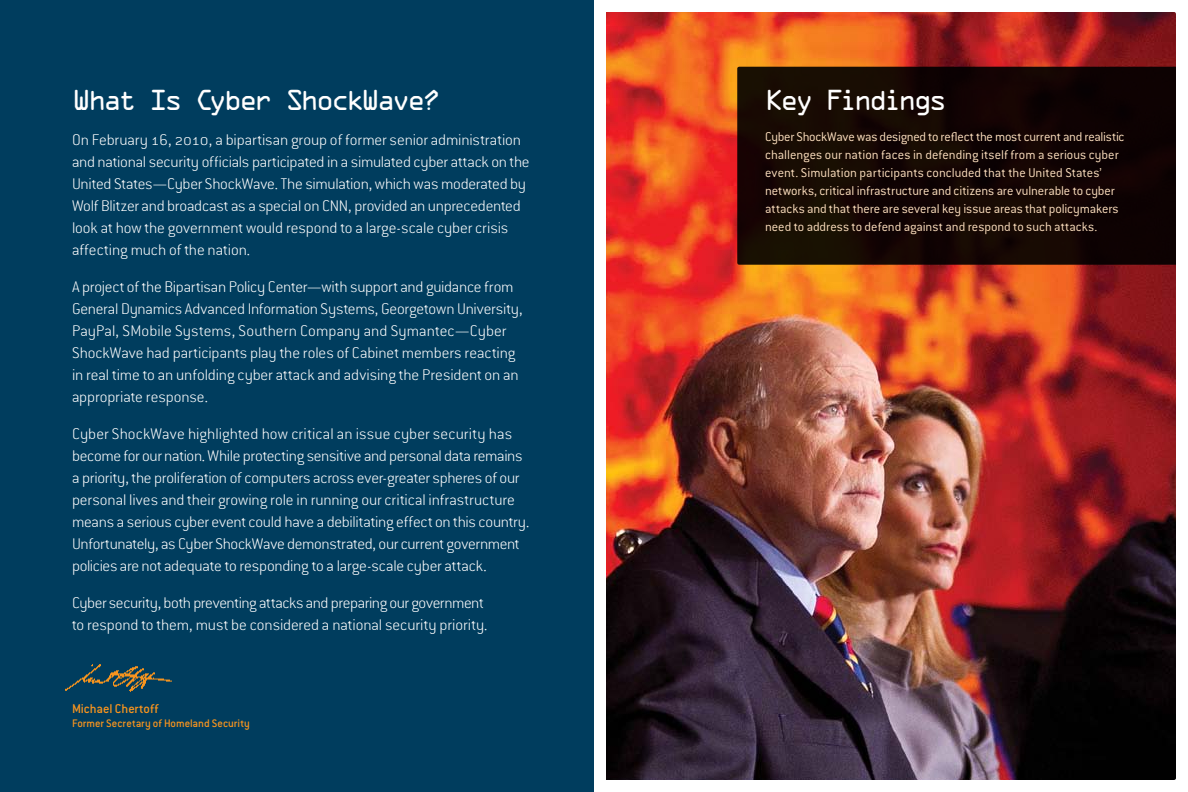
<style>
.page{position:relative;width:1188px;height:792px;background:#fff}
.page>*{position:absolute;margin:0;border:0;box-sizing:border-box;transform-origin:0 0}
.t1{font:26px "OCRA Std";letter-spacing:-.135em;color:#fff}
.t2{font:200 17px/22px "Conduit OSITC";letter-spacing:-.01em;color:#fff}
.t3{font:300 14px/18px "Conduit ITC";letter-spacing:-.005em;color:#fee0bf}
.t4{font:500 14px "Conduit ITC";letter-spacing:-.005em;color:#f7941e}
.t5{font:500 12px "Conduit ITC";letter-spacing:-.005em;color:#f7941e}
</style>
<div class="page">
<img style="left:606px;top:12px;width:570px;height:768px">
<div style="left:0;top:0;width:594px;height:792px;background:#003d5e"></div>
<svg style="left:737px;top:67px;width:439px;height:198px;fill:#160403"></svg>
<img style="left:65px;top:664px;width:107px;height:28px">
<h1 class="t1" style="left:72px;top:89px;width:370px">What Is Cyber ShockWave?</h1>
<p class="t2" style="left:72px;top:129px;width:459px">On February 16, 2010, a bipartisan group of former senior administration and national security officials participated in a simulated cyber attack on the United States—Cyber ShockWave. The simulation, which was moderated by Wolf Blitzer and broadcast as a special on CNN, provided an unprecedented look at how the government would respond to a large-scale cyber crisis affecting much of the nation.</p>
<p class="t2" style="left:72px;top:276px;width:452px">A project of the Bipartisan Policy Center—with support and guidance from General Dynamics Advanced Information Systems, Georgetown University, PayPal, SMobile Systems, Southern Company and Symantec—Cyber ShockWave had participants play the roles of Cabinet members reacting in real time to an unfolding cyber attack and advising the President on an appropriate response.</p>
<p class="t2" style="left:72px;top:423px;width:459px">Cyber ShockWave highlighted how critical an issue cyber security has become for our nation. While protecting sensitive and personal data remains a priority, the proliferation of computers across ever-greater spheres of our personal lives and their growing role in running our critical infrastructure means a serious cyber event could have a debilitating effect on this country.<br>Unfortunately, as Cyber ShockWave demonstrated, our current government policies are not adequate to responding to a large-scale cyber attack.</p>
<p class="t2" style="left:72px;top:591px;width:417px">Cyber security, both preventing attacks and preparing our government to respond to them, must be considered a national security priority.</p>
<p class="t4" style="left:72px;top:700px;width:88px">Michael Chertoff</p>
<p class="t5" style="left:72px;top:716px;width:179px">Former Secretary of Homeland Security</p>
<h1 class="t1" style="left:765px;top:89px;width:184px">Key Findings</h1>
<p class="t3" style="left:765px;top:127px;width:361px">Cyber ShockWave was designed to reflect the most current and realistic challenges our nation faces in defending itself from a serious cyber event. Simulation participants concluded that the United States’ networks, critical infrastructure and citizens are vulnerable to cyber attacks and that there are several key issue areas that policymakers need to address to defend against and respond to such attacks.</p>
</div>
